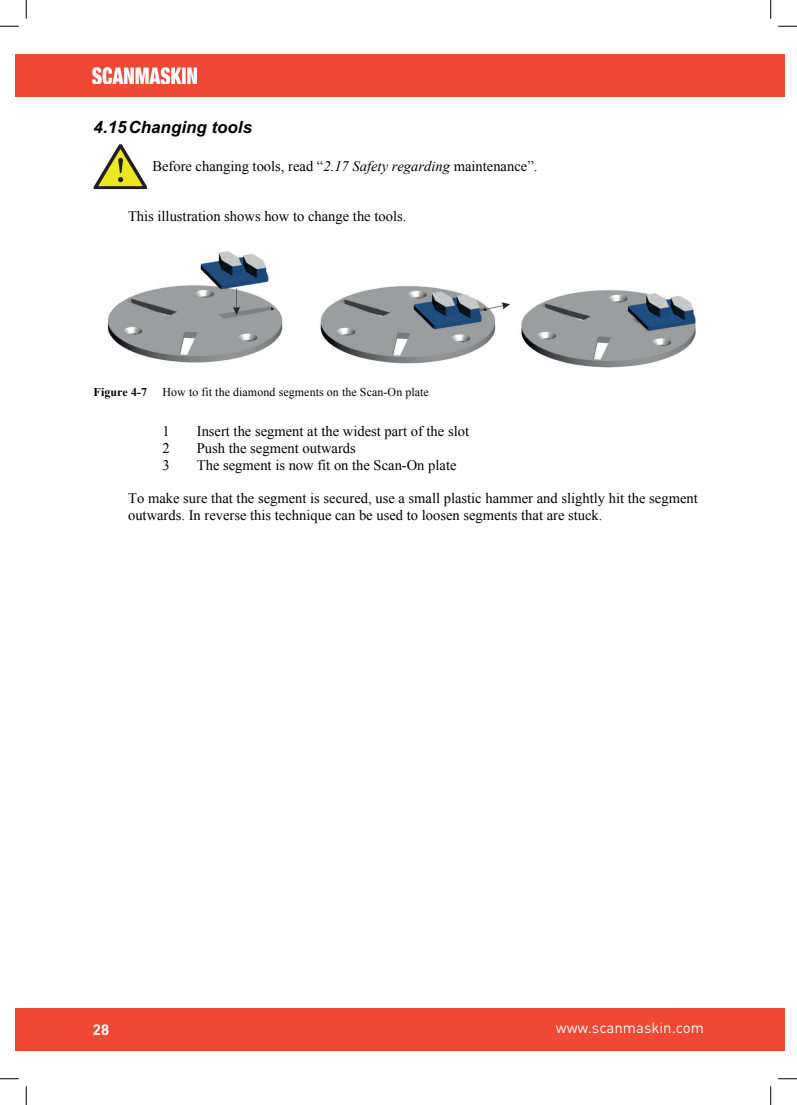
<style>
.page{position:relative;width:797px;height:1105px;background:#fff}
.page>*{position:absolute;margin:0;border:0;box-sizing:border-box;transform-origin:0 0}
.t1{font:italic 700 16.88px "Arial";letter-spacing:.005em;color:#000001}
.t2{font:15px "DIN Pro";color:#fff}
.t3{font:700 15px "DIN Pro";color:#fff}
.t4{font:14.5px/16.9px "Times New Roman";color:#000001}
.t5{font:11.88px "Times New Roman";letter-spacing:.005em;color:#000001}
.t6{font:700 11.88px "Times New Roman";letter-spacing:.01em;color:#000001}
.s1{font-style:italic}
</style>
<div class="page">
<img style="left:107px;top:251px;width:589px;height:117px">
<svg style="left:94px;top:144px;width:53px;height:45px"></svg>
<div style="left:16px;top:55px;width:769px;height:42px;background:#ef4835"></div>
<div style="left:16px;top:1008px;width:769px;height:42px;background:#ef4835"></div>
<img style="left:93px;top:68px;width:103px;height:16px">
<svg style="left:0;top:25px;width:19px;height:2px"></svg>
<svg style="left:778px;top:25px;width:19px;height:2px"></svg>
<svg style="left:0;top:1078px;width:19px;height:1px"></svg>
<svg style="left:778px;top:1078px;width:19px;height:1px"></svg>
<svg style="left:25px;top:0;width:2px;height:19px"></svg>
<svg style="left:25px;top:1086px;width:2px;height:19px"></svg>
<svg style="left:770px;top:0;width:1px;height:19px"></svg>
<svg style="left:770px;top:1086px;width:1px;height:19px"></svg>
<p class="t1" style="left:94px;top:116px;width:160px">4.15Changing tools</p>
<p class="t4" style="left:152px;top:158px;width:386px">Before changing tools, read “<span class="s1">2.17 Safety regarding</span> maintenance”.</p>
<p class="t4" style="left:128px;top:208px;width:280px">This illustration shows how to change the tools.</p>
<p class="t6" style="left:94px;top:384px;width:55px">Figure 4-7</p>
<p class="t5" style="left:162px;top:384px;width:268px">How to fit the diamond segments on the Scan-On plate</p>
<p class="t4" style="left:162px;top:422px;width:9px">1</p>
<p class="t4" style="left:197px;top:422px;width:274px">Insert the segment at the widest part of the slot</p>
<p class="t4" style="left:162px;top:439px;width:9px">2</p>
<p class="t4" style="left:197px;top:439px;width:160px">Push the segment outwards</p>
<p class="t4" style="left:162px;top:456px;width:9px">3</p>
<p class="t4" style="left:197px;top:456px;width:261px">The segment is now fit on the Scan-On plate</p>
<p class="t4" style="left:128px;top:489px;width:571px">To make sure that the segment is secured, use a small plastic hammer and slightly hit the segment outwards. In reverse this technique can be used to loosen segments that are stuck.</p>
<p class="t3" style="left:93px;top:1017px;width:18px">28</p>
<p class="t2" style="left:556px;top:1016px;width:150px">www.scanmaskin.com</p>
</div>
